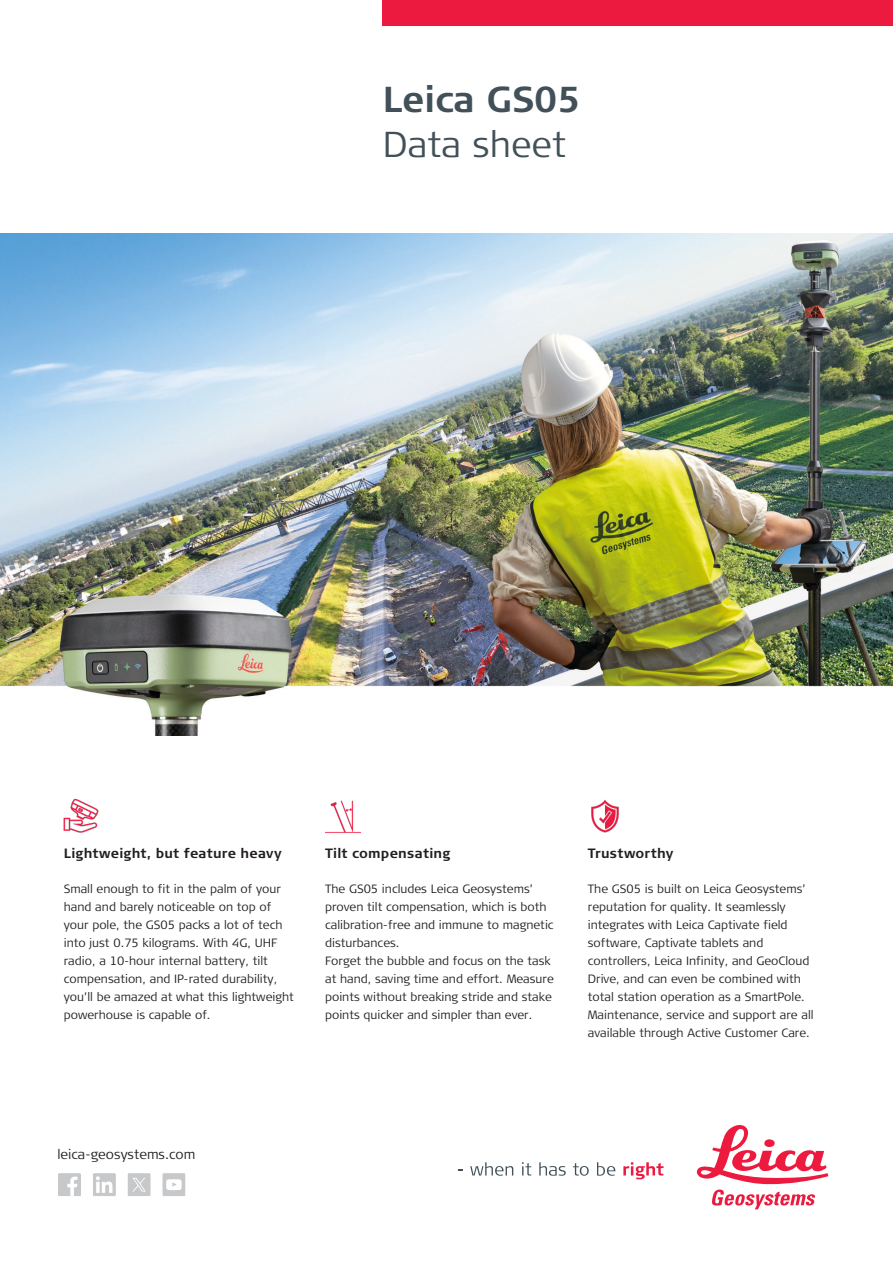
<style>
.page{position:relative;width:893px;height:1263px;background:#fff}
.page>*{position:absolute;margin:0;border:0;box-sizing:border-box;transform-origin:0 0}
.t1{font:700 36px "Signa Column";color:#425159}
.t2{font:300 36px "Signa Column";color:#425159}
.t3{font:700 13.5px "Signa Column";letter-spacing:.015em;color:#231f20}
.t4{font:300 13.5px "Signa Column";color:#231f20}
.t5{font:300 12px/18px "Signa Column";color:#231f20}
</style>
<div class="page">
<div style="left:383px;top:0;width:510px;height:26px;background:#ed1a40"></div>
<img style="left:0;top:234px;width:893px;height:502px">
<svg style="left:470px;top:1162px;width:43px;height:14px"></svg>
<svg style="left:522px;top:1162px;width:9px;height:13px"></svg>
<svg style="left:539px;top:1162px;width:27px;height:14px"></svg>
<svg style="left:573px;top:1163px;width:16px;height:13px"></svg>
<svg style="left:597px;top:1162px;width:18px;height:14px"></svg>
<svg style="left:623px;top:1162px;width:40px;height:17px"></svg>
<svg style="left:697px;top:1125px;width:131px;height:84px"></svg>
<svg style="left:162px;top:1173px;width:23px;height:23px"></svg>
<svg style="left:93px;top:1173px;width:23px;height:23px"></svg>
<svg style="left:96px;top:1182px;width:4px;height:11px"></svg>
<svg style="left:58px;top:1173px;width:23px;height:23px"></svg>
<svg style="left:128px;top:1173px;width:23px;height:23px"></svg>
<img style="left:325px;top:800px;width:35px;height:33px">
<img style="left:64px;top:798px;width:35px;height:35px">
<img style="left:591px;top:800px;width:28px;height:33px">
<h1 class="t1" style="left:383px;top:77px;width:199px">Leica GS05</h1>
<h1 class="t2" style="left:383px;top:122px;width:185px">Data sheet</h1>
<p class="t3" style="left:64px;top:845px;width:220px">Lightweight, but feature heavy</p>
<p class="t5" style="left:64px;top:880px;width:232px">Small enough to fit in the palm of your hand and barely noticeable on top of your pole, the GS05 packs a lot of tech into just 0.75 kilograms. With 4G, UHF radio, a 10-hour internal battery, tilt compensation, and IP-rated durability, you’ll be amazed at what this lightweight powerhouse is capable of.</p>
<p class="t3" style="left:325px;top:845px;width:127px">Tilt compensating</p>
<p class="t5" style="left:325px;top:880px;width:230px">The GS05 includes Leica Geosystems’ proven tilt compensation, which is both calibration-free and immune to magnetic disturbances.<br>Forget the bubble and focus on the task at hand, saving time and effort. Measure points without breaking stride and stake points quicker and simpler than ever.</p>
<p class="t3" style="left:588px;top:845px;width:87px">Trustworthy</p>
<p class="t5" style="left:588px;top:880px;width:227px">The GS05 is built on Leica Geosystems’ reputation for quality. It seamlessly integrates with Leica Captivate field software, Captivate tablets and controllers, Leica Infinity, and GeoCloud Drive, and can even be combined with total station operation as a SmartPole.<br>Maintenance, service and support are all available through Active Customer Care.</p>
<p class="t4" style="left:57px;top:1146px;width:140px">leica-geosystems.com</p>
</div>
